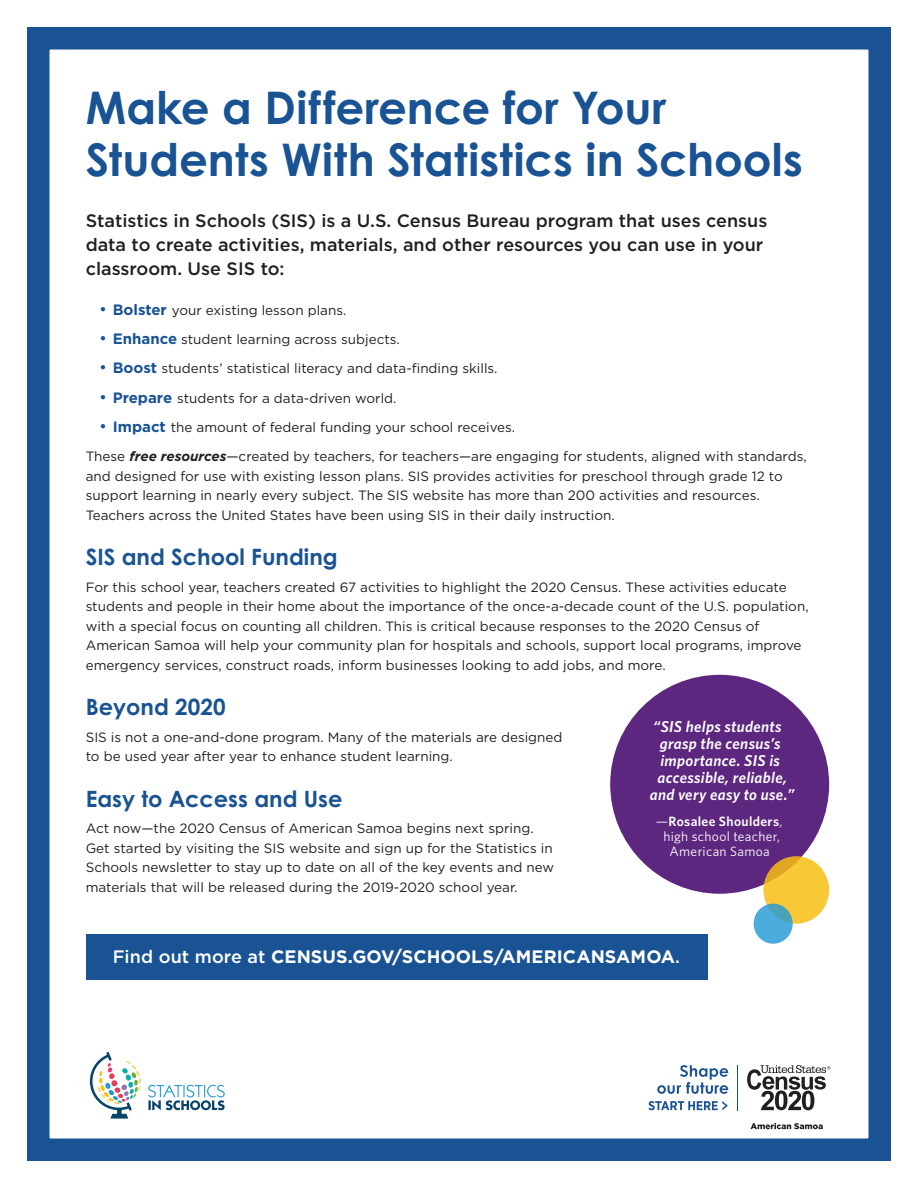
<style>
.page{position:relative;width:918px;height:1188px;background:#fff}
.page>*{position:absolute;margin:0;border:0;box-sizing:border-box;transform-origin:0 0}
.t1{font:700 45px/52.5px "Century Gothic Pro";color:#1a5393}
.t2{font:700 22.5px "Century Gothic Pro";color:#1a5393}
.Printable_fllyer_int{font:500 18px/24px "Gotham HTF";color:#231f20}
.URL_-_left_aligned{font:700 18px "Gotham HTF";letter-spacing:.005em;color:#fff}
.t3{font:italic 600 15.75px/17.1px "Whitney HTF";letter-spacing:.02em;color:#fff;text-align:center}
.Body_Copy{font:13.5px/19.5px "Gotham HTF";color:#231f20}
.t4{font:13.5px/15px "Whitney HTF";letter-spacing:.025em;color:#fff;text-align:center}
.s1{font-size:16.5px;color:#1a5393}
.s2{font-weight:700;font-size:15px;color:#1a5393}
.s3{font-weight:700;font-style:italic}
.s4{font-weight:600}
.s5{font-weight:500}
</style>
<div class="page">
<div style="left:86px;top:934px;width:622px;height:45px;background:#1a5393"></div>
<div style="left:610px;top:675px;width:219px;height:219px;background:#5d277f;border-radius:50%"></div>
<svg style="left:763px;top:856px;width:66px;height:68px;fill:#f9c837"></svg>
<svg style="left:754px;top:904px;width:39px;height:40px"></svg>
<svg style="left:148px;top:1085px;width:77px;height:25px"></svg>
<svg style="left:90px;top:1052px;width:51px;height:67px"></svg>
<svg style="left:648px;top:1101px;width:80px;height:9px"></svg>
<hr style="left:737px;top:1065px;width:1px;height:45px;background:#1a5393">
<svg style="left:657px;top:1065px;width:71px;height:29px"></svg>
<svg style="left:747px;top:1065px;width:84px;height:45px"></svg>
<svg style="left:751px;top:1123px;width:72px;height:6px"></svg>
<div style="left:27px;top:27px;width:864px;height:1134px;border:22px solid #1a5393"></div>
<h1 class="t1" style="left:86px;top:80px;width:719px">Make a Difference for Your<br>Students With Statistics in Schools</h1>
<p class="Printable_fllyer_int" style="left:86px;top:208px;width:683px">Statistics in Schools (SIS) is a U.S. Census Bureau program that uses census data to create activities, materials, and other resources you can use in your classroom. Use SIS to:</p>
<p class="Body_Copy" style="left:99px;top:300px;width:249px"><span class="s1">•</span> <span class="s2">Bolster</span> your existing lesson plans.</p>
<p class="Body_Copy" style="left:99px;top:329px;width:302px"><span class="s1">•</span> <span class="s2">Enhance</span> student learning across subjects.</p>
<p class="Body_Copy" style="left:99px;top:359px;width:400px"><span class="s1">•</span> <span class="s2">Boost</span> students’ statistical literacy and data-finding skills.</p>
<p class="Body_Copy" style="left:99px;top:388px;width:299px"><span class="s1">•</span> <span class="s2">Prepare</span> students for a data-driven world.</p>
<p class="Body_Copy" style="left:99px;top:417px;width:417px"><span class="s1">•</span> <span class="s2">Impact</span> the amount of federal funding your school receives.</p>
<p class="Body_Copy" style="left:86px;top:446px;width:723px">These <span class="s3">free resources</span>—created by teachers, for teachers—are engaging for students, aligned with standards, and designed for use with existing lesson plans. SIS provides activities for preschool through grade 12 to support learning in nearly every subject. The SIS website has more than 200 activities and resources.<br>Teachers across the United States have been using SIS in their daily instruction.</p>
<h2 class="t2" style="left:86px;top:543px;width:254px">SIS and School Funding</h2>
<p class="Body_Copy" style="left:86px;top:577px;width:724px">For this school year, teachers created 67 activities to highlight the 2020 Census. These activities educate students and people in their home about the importance of the once-a-decade count of the U.S. population, with a special focus on counting all children. This is critical because responses to the 2020 Census of American Samoa will help your community plan for hospitals and schools, support local programs, improve emergency services, construct roads, inform businesses looking to add jobs, and more.</p>
<h2 class="t2" style="left:86px;top:693px;width:141px">Beyond 2020</h2>
<p class="Body_Copy" style="left:86px;top:727px;width:478px">SIS is not a one-and-done program. Many of the materials are designed to be used year after year to enhance student learning.</p>
<h2 class="t2" style="left:86px;top:785px;width:258px">Easy to Access and Use</h2>
<p class="Body_Copy" style="left:86px;top:818px;width:470px">Act now—the 2020 Census of American Samoa begins next spring.<br>Get started by visiting the SIS website and sign up for the Statistics in Schools newsletter to stay up to date on all of the key events and new materials that will be released during the 2019-2020 school year.</p>
<p class="t3" style="left:650px;top:718px;width:146px">“SIS helps students grasp the census’s importance. SIS is accessible, reliable, and very easy to use.”</p>
<p class="t4" style="left:656px;top:813px;width:128px">—<span class="s4">Rosalee Shoulders</span>, high school teacher,<br>American Samoa</p>
<p class="URL_-_left_aligned" style="left:113px;top:946px;width:569px"><span class="s5">Find out more at</span> CENSUS.GOV/SCHOOLS/AMERICANSAMOA<span class="s5">.</span></p>
</div>
